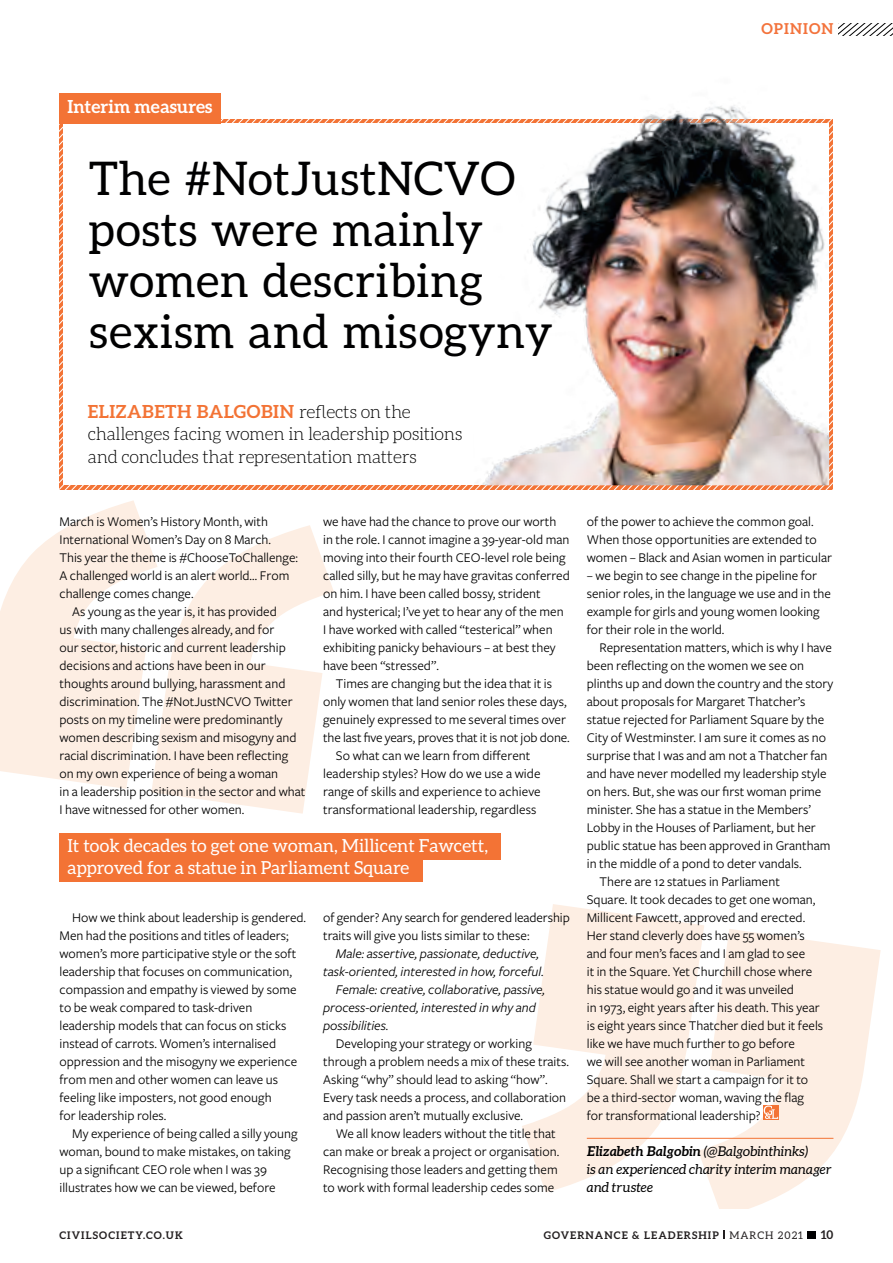
<style>
.page{position:relative;width:893px;height:1263px;background:#fff}
.page>*{position:absolute;margin:0;border:0;box-sizing:border-box;transform-origin:0 0}
.t1{font:46.5px/51px "Aleo";letter-spacing:.01em;color:#000001}
.t2{font:300 18px/22.5px "Aleo";letter-spacing:-.02em;color:#000001}
.t3{font:18px/21.6px "Aleo";color:#fff}
.t4{font:700 18px "Aleo";color:#fff}
.t5{font:700 15px "Aleo";letter-spacing:.07em;color:#f3733c}
.t6{font:13.8px/18px "Freight Sans";color:#000001}
.t7{font:italic 13.8px "Freight Sans";color:#000001}
.t8{font:italic 13.5px/18px "Aleo";color:#000001}
.t9{font:700 12px "Aleo";color:#231f20}
.t10{font:700 12px "Aleo";color:#000001}
.t11{font:700 10.5px "Aleo";letter-spacing:.1em;color:#231f20}
.t12{font:700 10.5px "Aleo";letter-spacing:.1em;color:#000001}
.s1{font-weight:700;color:#f37335}
.s2{font-weight:700}
.s3{font-weight:400}
</style>
<div class="page">
<svg style="left:839px;top:24px;width:54px;height:12px"></svg>
<svg style="left:723px;top:1230px;width:2px;height:9px"></svg>
<div style="left:808px;top:1231px;width:8px;height:8px;background:#000001"></div>
<svg style="left:59px;top:119px;width:774px;height:371px;background:#f59668"></svg>
<div style="left:64px;top:123px;width:765px;height:362px;background:#fff"></div>
<svg style="left:704px;top:929px;width:177px;height:280px;fill:#fdeee3"></svg>
<svg style="left:522px;top:904px;width:182px;height:288px;fill:#fdeee3"></svg>
<svg style="left:0;top:500px;width:151px;height:289px;fill:#fdeee3"></svg>
<svg style="left:151px;top:525px;width:183px;height:289px;fill:#fdeee3"></svg>
<hr style="left:587px;top:1138px;width:246px;height:1px;background:#f37335">
<div style="left:763px;top:1105px;width:16px;height:15px;background:#f37335"></div>
<svg style="left:764px;top:1105px;width:14px;height:14px"></svg>
<img style="left:472px;top:105px;width:357px;height:380px">
<div style="left:59px;top:93px;width:162px;height:30px;background:#f37335"></div>
<div style="left:59px;top:834px;width:442px;height:26px;background:#f37335"></div>
<div style="left:59px;top:855px;width:363px;height:27px;background:#f37335"></div>
<p class="t5" style="left:761px;top:20px;width:74px">OPINION</p>
<h2 class="t4" style="left:68px;top:97px;width:146px">Interim measures</h2>
<h1 class="t1" style="left:89px;top:152px;width:465px">The #NotJustNCVO posts were mainly women describing sexism and misogyny</h1>
<h2 class="t2" style="left:88px;top:400px;width:376px"><span class="s1">ELIZABETH BALGOBIN</span> reflects on the challenges facing women in leadership positions and concludes that representation matters</h2>
<p class="t6" style="left:60px;top:512px;width:210px">March is Women’s History Month, with</p>
<p class="t6" style="left:60px;top:530px;width:213px">International Women’s Day on 8 March.</p>
<p class="t6" style="left:60px;top:548px;width:240px">This year the theme is #ChooseToChallenge:</p>
<p class="t6" style="left:60px;top:566px;width:231px">A challenged world is an alert world… From</p>
<p class="t6" style="left:60px;top:584px;width:136px">challenge comes change.</p>
<p class="t6" style="left:72px;top:602px;width:206px">As young as the year is, it has provided</p>
<p class="t6" style="left:60px;top:620px;width:216px">us with many challenges already, and for</p>
<p class="t6" style="left:60px;top:638px;width:228px">our sector, historic and current leadership</p>
<p class="t6" style="left:60px;top:656px;width:208px">decisions and actions have been in our</p>
<p class="t6" style="left:60px;top:674px;width:227px">thoughts around bullying, harassment and</p>
<p class="t6" style="left:60px;top:692px;width:235px">discrimination. The #NotJustNCVO Twitter</p>
<p class="t6" style="left:60px;top:710px;width:225px">posts on my timeline were predominantly</p>
<p class="t6" style="left:60px;top:728px;width:239px">women describing sexism and misogyny and</p>
<p class="t6" style="left:60px;top:746px;width:230px">racial discrimination. I have been reflecting</p>
<p class="t6" style="left:60px;top:764px;width:220px">on my own experience of being a woman</p>
<p class="t6" style="left:60px;top:782px;width:247px">in a leadership position in the sector and what</p>
<p class="t6" style="left:60px;top:800px;width:186px">I have witnessed for other women.</p>
<p class="t6" style="left:323px;top:512px;width:248px">we have had the chance to prove our worth<br>in the role. I cannot imagine a 39-year-old man moving into their fourth CEO-level role being called silly, but he may have gravitas conferred on him. I have been called bossy, strident<br>and hysterical; I’ve yet to hear any of the men I have worked with called “testerical” when exhibiting panicky behaviours – at best they have been “stressed”.</p>
<p class="t6" style="left:336px;top:674px;width:218px">Times are changing but the idea that it is</p>
<p class="t6" style="left:323px;top:692px;width:245px">only women that land senior roles these days,</p>
<p class="t6" style="left:323px;top:710px;width:244px">genuinely expressed to me several times over</p>
<p class="t6" style="left:323px;top:728px;width:248px">the last five years, proves that it is not job done.</p>
<p class="t6" style="left:336px;top:746px;width:196px">So what can we learn from different</p>
<p class="t6" style="left:323px;top:764px;width:219px">leadership styles? How do we use a wide</p>
<p class="t6" style="left:323px;top:782px;width:219px">range of skills and experience to achieve</p>
<p class="t6" style="left:323px;top:800px;width:215px">transformational leadership, regardless</p>
<h2 class="t3" style="left:67px;top:835px;width:422px">It took decades to get one woman, Millicent Fawcett, approved for a statue in Parliament Square</h2>
<p class="t6" style="left:60px;top:908px;width:248px;text-indent:13px">How we think about leadership is gendered.<br>Men had the positions and titles of leaders; women’s more participative style or the soft leadership that focuses on communication, compassion and empathy is viewed by some to be weak compared to task-driven leadership models that can focus on sticks instead of carrots. Women’s internalised oppression and the misogyny we experience from men and other women can leave us feeling like imposters, not good enough<br>for leadership roles.</p>
<p class="t6" style="left:60px;top:1124px;width:240px;text-indent:13px">My experience of being called a silly young woman, bound to make mistakes, on taking up a significant CEO role when I was 39 illustrates how we can be viewed, before</p>
<p class="t6" style="left:323px;top:908px;width:248px">of gender? Any search for gendered leadership traits will give you lists similar to these:</p>
<p class="t7" style="left:336px;top:946px;width:205px">Male: assertive, passionate, deductive,</p>
<p class="t7" style="left:323px;top:964px;width:222px">task-oriented, interested in how, forceful.</p>
<p class="t7" style="left:336px;top:981px;width:211px">Female: creative, collaborative, passive,</p>
<p class="t7" style="left:323px;top:999px;width:214px">process-oriented, interested in why and</p>
<p class="t7" style="left:323px;top:1017px;width:67px">possibilities.</p>
<p class="t6" style="left:323px;top:1034px;width:247px;text-indent:13px">Developing your strategy or working through a problem needs a mix of these traits.<br>Asking “why” should lead to asking “how”.<br>Every task needs a process, and collaboration and passion aren’t mutually exclusive.</p>
<p class="t6" style="left:323px;top:1124px;width:238px;text-indent:13px">We all know leaders without the title that can make or break a project or organisation.<br>Recognising those leaders and getting them to work with formal leadership cedes some</p>
<p class="t6" style="left:587px;top:512px;width:247px">of the power to achieve the common goal.<br>When those opportunities are extended to women – Black and Asian women in particular</p>
<p class="t6" style="left:587px;top:566px;width:246px">– we begin to see change in the pipeline for senior roles, in the language we use and in the example for girls and young women looking for their role in the world.</p>
<p class="t6" style="left:600px;top:638px;width:234px">Representation matters, which is why I have</p>
<p class="t6" style="left:587px;top:656px;width:219px">been reflecting on the women we see on</p>
<p class="t6" style="left:587px;top:674px;width:248px">plinths up and down the country and the story</p>
<p class="t6" style="left:587px;top:692px;width:220px">about proposals for Margaret Thatcher’s</p>
<p class="t6" style="left:587px;top:710px;width:239px">statue rejected for Parliament Square by the</p>
<p class="t6" style="left:587px;top:728px;width:241px">City of Westminster. I am sure it comes as no</p>
<p class="t6" style="left:587px;top:746px;width:242px">surprise that I was and am not a Thatcher fan</p>
<p class="t6" style="left:587px;top:764px;width:241px">and have never modelled my leadership style</p>
<p class="t6" style="left:587px;top:782px;width:236px">on hers. But, she was our first woman prime</p>
<p class="t6" style="left:587px;top:800px;width:226px">minister. She has a statue in the Members’</p>
<p class="t6" style="left:587px;top:818px;width:230px">Lobby in the Houses of Parliament, but her</p>
<p class="t6" style="left:587px;top:836px;width:245px">public statue has been approved in Grantham</p>
<p class="t6" style="left:587px;top:854px;width:216px">in the middle of a pond to deter vandals.</p>
<p class="t6" style="left:600px;top:872px;width:182px">There are 12 statues in Parliament</p>
<p class="t6" style="left:587px;top:890px;width:230px">Square. It took decades to get one woman,</p>
<p class="t6" style="left:587px;top:908px;width:220px">Millicent Fawcett, approved and erected.</p>
<p class="t6" style="left:587px;top:926px;width:220px">Her stand cleverly does have 55 women’s</p>
<p class="t6" style="left:587px;top:944px;width:220px">and four men’s faces and I am glad to see</p>
<p class="t6" style="left:587px;top:962px;width:227px">it in the Square. Yet Churchill chose where</p>
<p class="t6" style="left:587px;top:980px;width:209px">his statue would go and it was unveiled</p>
<p class="t6" style="left:587px;top:998px;width:234px">in 1973, eight years after his death. This year</p>
<p class="t6" style="left:587px;top:1016px;width:238px">is eight years since Thatcher died but it feels</p>
<p class="t6" style="left:587px;top:1034px;width:210px">like we have much further to go before</p>
<p class="t6" style="left:587px;top:1052px;width:220px">we will see another woman in Parliament</p>
<p class="t6" style="left:587px;top:1070px;width:223px">Square. Shall we start a campaign for it to</p>
<p class="t6" style="left:587px;top:1088px;width:219px">be a third-sector woman, waving the flag</p>
<p class="t6" style="left:587px;top:1106px;width:175px">for transformational leadership?</p>
<p class="t8" style="left:587px;top:1142px;width:246px"><span class="s2">Elizabeth Balgobin</span> (@Balgobinthinks)<br>is an experienced charity interim manager and trustee</p>
<p class="t10" style="left:60px;top:1228px;width:16px">30</p>
<p class="t12" style="left:709px;top:1229px;width:125px">CIVILSOCIETY.CO.UK</p>
<p class="t11" style="left:60px;top:1229px;width:125px">CIVILSOCIETY.CO.UK</p>
<p class="t11" style="left:544px;top:1229px;width:261px">GOVERNANCE &amp; LEADERSHIP <span class="s3">MAR H 2021</span></p>
<p class="t9" style="left:821px;top:1228px;width:14px">10</p>
</div>
